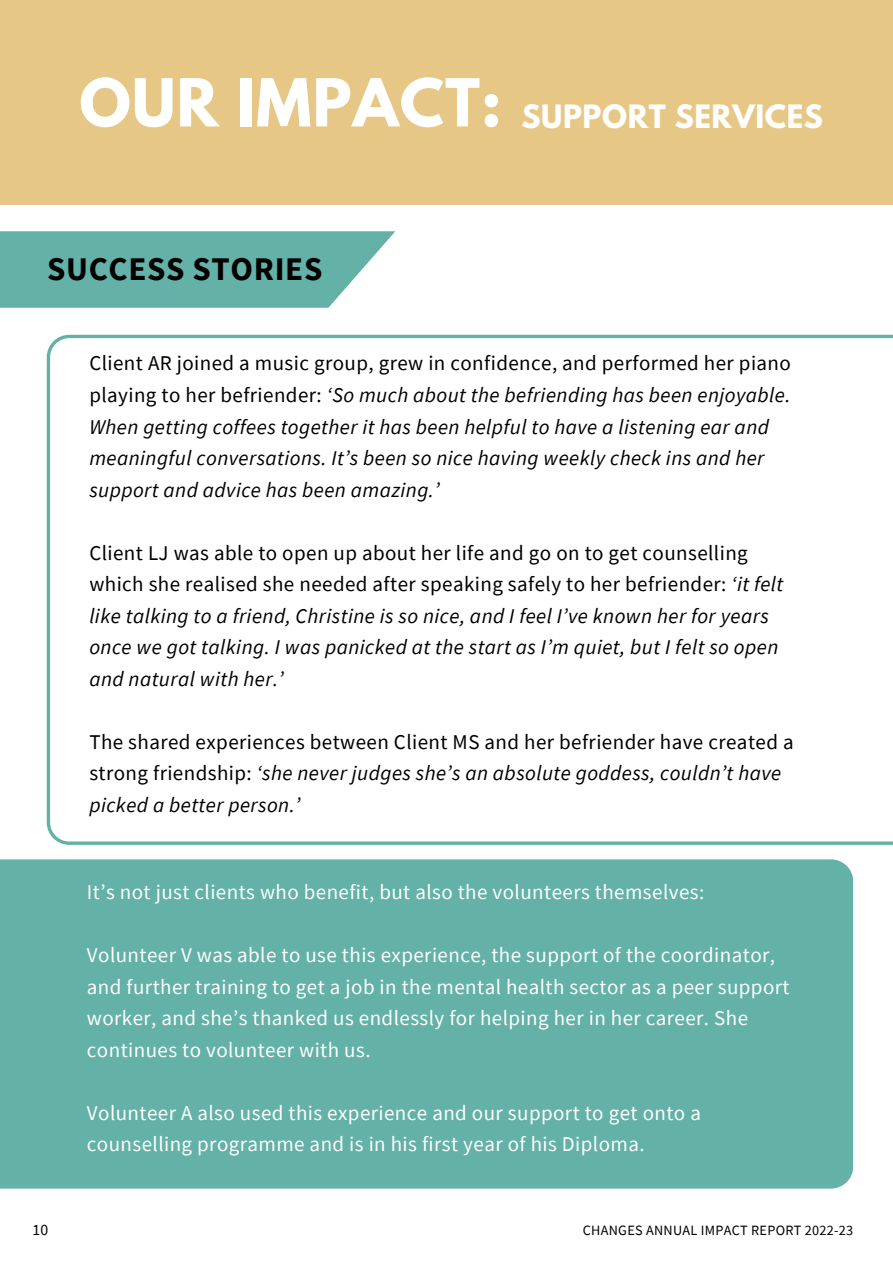
<style>
.page{position:relative;width:893px;height:1264px;background:#fff}
.page>*{position:absolute;margin:0;border:0;box-sizing:border-box;transform-origin:0 0}
.t1{font:700 58.5px "League Spartan";letter-spacing:.02em;color:#fff}
.t2{font:700 33px "Source Sans Pro";letter-spacing:.02em;color:#000}
.t3{font:700 28.5px "League Spartan";letter-spacing:.02em;color:#fff}
.t4{font:italic 21px/31.5px "Source Sans Pro";letter-spacing:.02em;color:#000}
.t5{font:21px/31.5px "Source Sans Pro";letter-spacing:.02em;color:#fff}
.t6{font:21px/31.5px "Source Sans Pro";letter-spacing:.02em;color:#000}
.t7{font:15.75px "Source Sans Pro";color:#000}
.t8{font:14.25px "Source Sans Pro";letter-spacing:.02em;color:#000}
.s1{font-style:normal}
.s2{font-style:italic}
</style>
<div class="page">
<div style="left:0;top:0;width:892px;height:204px;background:#e7c785"></div>
<svg style="left:0;top:231px;width:395px;height:77px"></svg>
<svg style="left:47px;top:335px;width:845px;height:509px"></svg>
<div style="left:0;top:859px;width:853px;height:329px;background:#63b1a7"></div>
<p class="t1" style="left:79px;top:74px;width:423px">OUR IMPACT:</p>
<p class="t3" style="left:521px;top:102px;width:303px">SUPPORT SERVICES</p>
<p class="t2" style="left:47px;top:248px;width:277px">SUCCESS STORIES</p>
<p class="t4" style="left:89px;top:347px;width:703px"><span class="s1">Client AR joined a music group, grew in confidence, and performed her piano playing to her befriender:</span> ‘So much about the befriending has been enjoyable.<br>When getting coffees together it has been helpful to have a listening ear and meaningful conversations. It’s been so nice having weekly check ins and her support and advice has been amazing.’</p>
<p class="t4" style="left:89px;top:536px;width:695px"><span class="s1">Client LJ was able to open up about her life and go on to get counselling which she realised she needed after speaking safely to her befriender:</span> ‘it felt like talking to a friend, Christine is so nice, and I feel I’ve known her for years once we got talking. I was panicked at the start as I’m quiet, but I felt so open and natural with her.’</p>
<p class="t6" style="left:89px;top:725px;width:705px">The shared experiences between Client MS and her befriender have created a strong friendship: <span class="s2">‘she never judges she’s an absolute goddess, couldn’t have picked a better person.’</span></p>
<p class="t5" style="left:87px;top:876px;width:618px">It’s not just clients who benefit, but also the volunteers themselves:</p>
<p class="t5" style="left:87px;top:939px;width:704px">Volunteer V was able to use this experience, the support of the coordinator, and further training to get a job in the mental health sector as a peer support worker, and she’s thanked us endlessly for helping her in her career. She continues to volunteer with us.</p>
<p class="t5" style="left:87px;top:1096px;width:615px">Volunteer A also used this experience and our support to get onto a counselling programme and is in his first year of his Diploma.</p>
<p class="t7" style="left:32px;top:1219px;width:17px">10</p>
<p class="t8" style="left:582px;top:1221px;width:272px">CHANGES ANNUAL IMPACT REPORT 2022-23</p>
</div>
